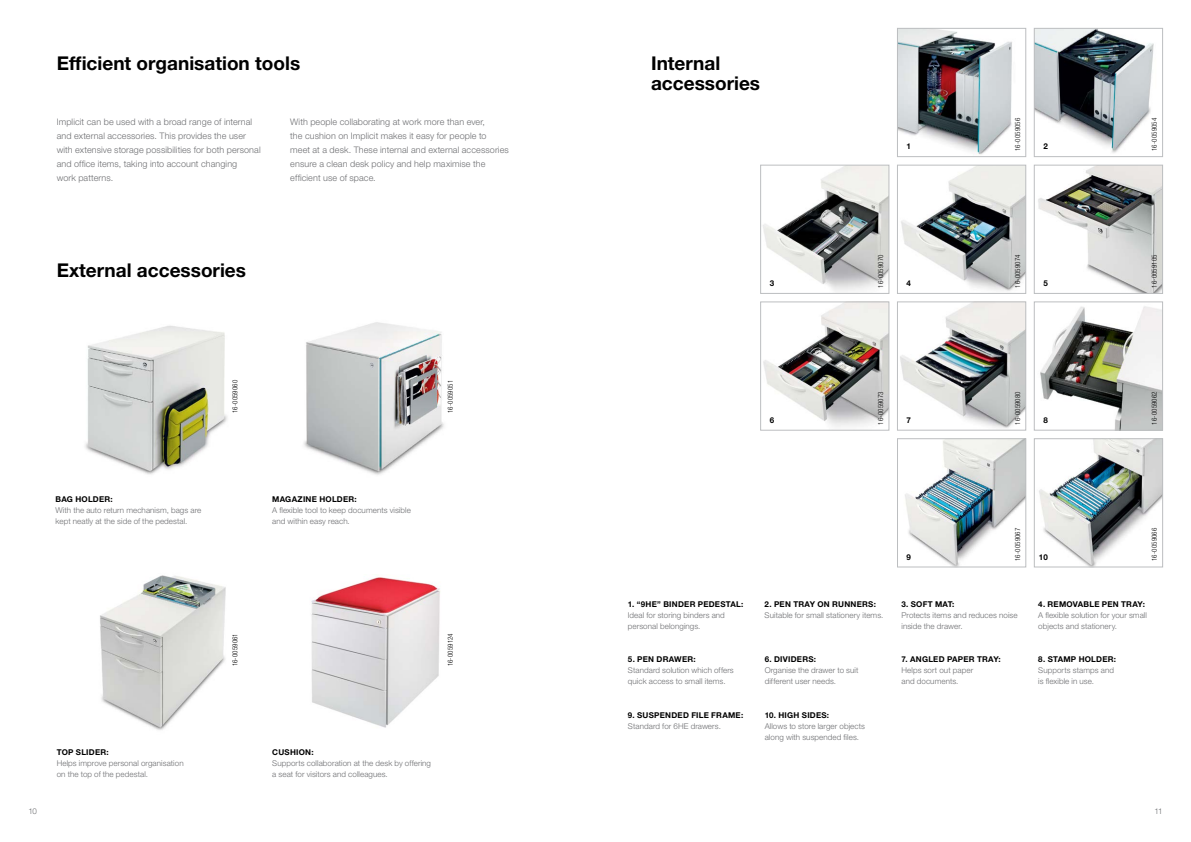
<style>
.page{position:relative;width:1191px;height:842px;background:#fff}
.page>*{position:absolute;margin:0;border:0;box-sizing:border-box;transform-origin:0 0}
.t1{font:700 19px/20px "Helvetica Neue LT Pro";color:#000}
.t2{font:300 9px/14px "Helvetica Neue LT Pro";letter-spacing:.01em;color:#6d6e71}
.t3{font:300 8px/11px "Helvetica Neue LT Pro";letter-spacing:.01em;color:#6d6e71}
.t4{font:700 8px "Helvetica Neue LT Pro";letter-spacing:.03em;color:#000}
.t5{font:300 condensed 7px "Helvetica Neue LT Pro";letter-spacing:.01em;color:#000}
</style>
<div class="page">
<img style="left:85px;top:325px;width:142px;height:150px">
<img style="left:100px;top:575px;width:126px;height:155px">
<img style="left:303px;top:322px;width:141px;height:153px">
<img style="left:311px;top:577px;width:129px;height:151px">
<img style="left:1039px;top:440px;width:121px;height:125px">
<div style="left:1034px;top:438px;width:128px;height:129px;border:1px solid #bcbec0"></div>
<img style="left:1036px;top:30px;width:118px;height:123px">
<div style="left:1034px;top:28px;width:128px;height:129px;border:1px solid #bcbec0"></div>
<img style="left:763px;top:304px;width:124px;height:123px">
<div style="left:760px;top:302px;width:129px;height:128px;border:1px solid #bcbec0"></div>
<img style="left:905px;top:440px;width:119px;height:125px">
<div style="left:897px;top:438px;width:129px;height:129px;border:1px solid #bcbec0"></div>
<img style="left:763px;top:167px;width:124px;height:124px">
<div style="left:760px;top:165px;width:129px;height:129px;border:1px solid #bcbec0"></div>
<img style="left:901px;top:167px;width:123px;height:124px">
<div style="left:897px;top:165px;width:129px;height:129px;border:1px solid #bcbec0"></div>
<img style="left:900px;top:304px;width:124px;height:124px">
<div style="left:897px;top:302px;width:129px;height:128px;border:1px solid #bcbec0"></div>
<img style="left:1038px;top:167px;width:122px;height:125px">
<div style="left:1034px;top:165px;width:128px;height:129px;border:1px solid #bcbec0"></div>
<img style="left:1040px;top:306px;width:120px;height:122px">
<div style="left:1034px;top:302px;width:128px;height:128px;border:1px solid #bcbec0"></div>
<img style="left:899px;top:30px;width:113px;height:125px">
<div style="left:897px;top:28px;width:129px;height:129px;border:1px solid #bcbec0"></div>
<h1 class="t1" style="left:57px;top:53px;width:245px">Efficient organisation tools</h1>
<p class="t2" style="left:57px;top:114px;width:205px">Implicit can be used with a broad range of internal and external accessories. This provides the user with extensive storage possibilities for both personal and office items, taking into account changing<br>work patterns.</p>
<p class="t2" style="left:290px;top:114px;width:220px">With people collaborating at work more than ever,<br>the cushion on Implicit makes it easy for people to<br>meet at a desk. These internal and external accessories ensure a clean desk policy and help maximise the efficient use of space.</p>
<h1 class="t1" style="left:57px;top:260px;width:191px">External accessories</h1>
<p class="t5" style="left:231px;top:413px;width:35px;rotate:-90deg">16-0059060</p>
<p class="t4" style="left:56px;top:494px;width:59px">BAG HOLDER:</p>
<p class="t3" style="left:56px;top:504px;width:147px">With the auto return mechanism, bags are kept neatly at the side of the pedestal.</p>
<p class="t4" style="left:272px;top:494px;width:86px">MAGAZINE HOLDER:</p>
<p class="t3" style="left:272px;top:504px;width:140px">A flexible tool to keep documents visible and within easy reach.</p>
<p class="t5" style="left:446px;top:413px;width:35px;rotate:-90deg">16-0059051</p>
<p class="t4" style="left:57px;top:747px;width:54px">TOP SLIDER:</p>
<p class="t3" style="left:57px;top:757px;width:128px">Helps improve personal organisation on the top of the pedestal.</p>
<p class="t5" style="left:231px;top:666px;width:35px;rotate:-90deg">16-0059061</p>
<p class="t5" style="left:446px;top:666px;width:35px;rotate:-90deg">16-0059124</p>
<p class="t4" style="left:272px;top:747px;width:43px">CUSHION:</p>
<p class="t3" style="left:272px;top:757px;width:160px">Supports collaboration at the desk by offering a seat for visitors and colleagues.</p>
<h1 class="t1" style="left:651px;top:53px;width:111px">Internal accessories</h1>
<p class="t4" style="left:906px;top:141px;width:6px">1</p>
<p class="t5" style="left:1013px;top:151px;width:35px;rotate:-90deg">16-0059056</p>
<p class="t4" style="left:1043px;top:141px;width:6px">2</p>
<p class="t5" style="left:876px;top:288px;width:35px;rotate:-90deg">16-0059070</p>
<p class="t5" style="left:1013px;top:288px;width:35px;rotate:-90deg">16-0059074</p>
<p class="t4" style="left:769px;top:278px;width:6px">3</p>
<p class="t4" style="left:906px;top:278px;width:6px">4</p>
<p class="t4" style="left:1043px;top:278px;width:6px">5</p>
<p class="t5" style="left:1150px;top:151px;width:35px;rotate:-90deg">16-0059054</p>
<p class="t5" style="left:1150px;top:288px;width:35px;rotate:-90deg">16-0059105</p>
<p class="t4" style="left:769px;top:415px;width:6px">6</p>
<p class="t5" style="left:876px;top:424px;width:35px;rotate:-90deg">16-0059073</p>
<p class="t4" style="left:906px;top:415px;width:6px">7</p>
<p class="t5" style="left:1013px;top:424px;width:35px;rotate:-90deg">16-0059080</p>
<p class="t4" style="left:1043px;top:415px;width:6px">8</p>
<p class="t5" style="left:1150px;top:424px;width:35px;rotate:-90deg">16-0059062</p>
<p class="t4" style="left:906px;top:552px;width:6px">9</p>
<p class="t5" style="left:1013px;top:561px;width:35px;rotate:-90deg">16-0059067</p>
<p class="t4" style="left:1039px;top:552px;width:10px">10</p>
<p class="t5" style="left:1150px;top:561px;width:35px;rotate:-90deg">16-0059066</p>
<p class="t4" style="left:628px;top:599px;width:117px">1. “9HE” BINDER PEDESTAL:</p>
<p class="t3" style="left:628px;top:609px;width:99px">Ideal for storing binders and personal belongings.</p>
<p class="t4" style="left:764px;top:599px;width:113px">2. PEN TRAY ON RUNNERS:</p>
<p class="t3" style="left:764px;top:609px;width:120px">Suitable for small stationery items.</p>
<p class="t4" style="left:901px;top:599px;width:55px">3. SOFT MAT:</p>
<p class="t3" style="left:901px;top:609px;width:118px">Protects items and reduces noise inside the drawer.</p>
<p class="t4" style="left:1038px;top:599px;width:108px">4. REMOVABLE PEN TRAY:</p>
<p class="t3" style="left:1038px;top:609px;width:110px">A flexible solution for your small objects and stationery.</p>
<p class="t4" style="left:628px;top:654px;width:69px">5. PEN DRAWER:</p>
<p class="t3" style="left:628px;top:665px;width:107px">Standard solution which offers quick access to small items.</p>
<p class="t4" style="left:764px;top:654px;width:53px">6. DIVIDERS:</p>
<p class="t3" style="left:764px;top:665px;width:95px">Organise the drawer to suit different user needs.</p>
<p class="t4" style="left:901px;top:654px;width:101px">7. ANGLED PAPER TRAY:</p>
<p class="t3" style="left:901px;top:665px;width:73px">Helps sort out paper and documents.</p>
<p class="t4" style="left:1038px;top:654px;width:79px">8. STAMP HOLDER:</p>
<p class="t3" style="left:1038px;top:665px;width:77px">Supports stamps and is flexible in use.</p>
<p class="t4" style="left:628px;top:710px;width:117px">9. SUSPENDED FILE FRAME:</p>
<p class="t3" style="left:628px;top:721px;width:94px">Standard for 6HE drawers.</p>
<p class="t4" style="left:764px;top:710px;width:66px">10. HIGH SIDES:</p>
<p class="t3" style="left:764px;top:721px;width:102px">Allows to store larger objects along with suspended files.</p>
<p class="t3" style="left:28px;top:805px;width:10px">10</p>
<p class="t3" style="left:1154px;top:805px;width:10px">11</p>
</div>
